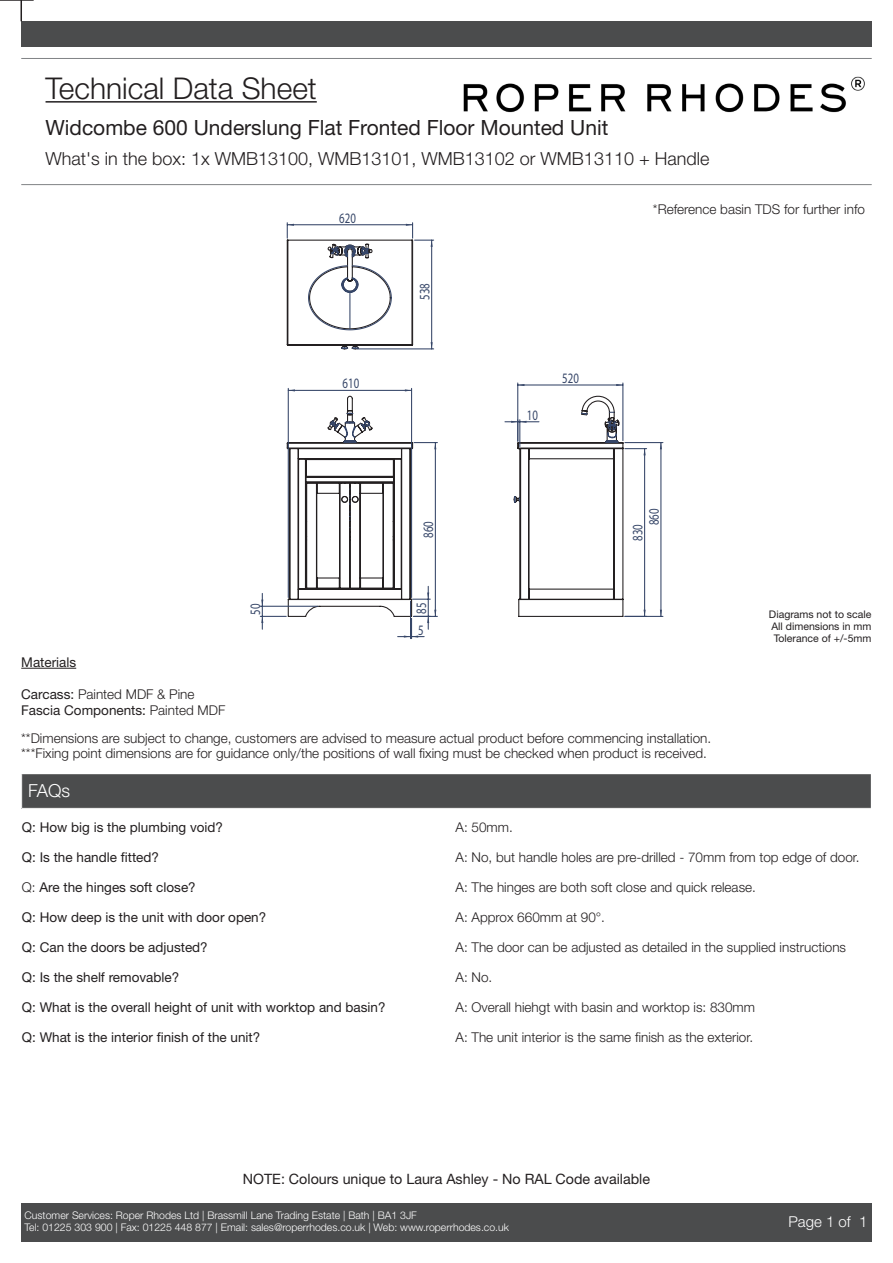
<style>
.page{position:relative;width:893px;height:1263px;background:#fff}
.page>*{position:absolute;margin:0;border:0;box-sizing:border-box;transform-origin:0 0}
.t1{font:300 30px "Helvetica Neue LT Std";color:#231f20}
.notes{font:21px "Helvetica Neue LT Std";color:#231f20}
.notes-2{font:300 18px "Helvetica Neue LT Std";color:#231f20}
.Headings_1{font:300 18px "Helvetica Neue LT Std";color:#fff}
.t2{font:300 15px "Helvetica Neue LT Std";color:#fff}
.t3{font:14.4px "Myriad Pro";color:#364668;scale:.75 1}
.notes-3{font:14.25px "Helvetica Neue LT Std";color:#231f20}
.Headings_1-2{font:300 13.5px "Helvetica Neue LT Std";color:#231f20}
.Headings_1-3{font:13.5px "Helvetica Neue LT Std";color:#231f20}
.notes-4{font:300 13.5px "Helvetica Neue LT Std";color:#231f20}
.t4{font:300 10.5px/12.6px "Helvetica Neue LT Std";color:#fff}
.notes-5{font:10.5px "Helvetica Neue LT Std";color:#231f20}
.s1{font-weight:400}
.s2{font-weight:300}
</style>
<div class="page">
<img style="left:463px;top:76px;width:402px;height:37px">
<div style="left:21px;top:1203px;width:851px;height:39px;background:#4b4c4d"></div>
<hr style="left:46px;top:101px;width:271px;height:2px;background:#231f20">
<hr style="left:21px;top:58px;width:851px;height:1px;background:#808285">
<hr style="left:21px;top:184px;width:851px;height:1px;background:#808285">
<div style="left:21px;top:21px;width:851px;height:26px;background:#4b4c4d"></div>
<hr style="left:0;top:0;width:34px;height:1px;background:#231f20">
<svg style="left:21px;top:1px;width:1px;height:20px"></svg>
<div style="left:22px;top:774px;width:849px;height:34px;background:#4b4c4d"></div>
<hr style="left:21px;top:668px;width:55px;height:1px;background:#231f20">
<hr style="left:288px;top:388px;width:1px;height:209px;background:#364668">
<hr style="left:411px;top:388px;width:1px;height:209px;background:#364668">
<svg style="left:260px;top:389px;width:177px;height:250px"></svg>
<hr style="left:517px;top:383px;width:1px;height:58px;background:#364668">
<hr style="left:622px;top:383px;width:1px;height:58px;background:#364668">
<hr style="left:518px;top:384px;width:105px;height:1px;background:#364668">
<hr style="left:625px;top:442px;width:38px;height:1px;background:#364668">
<hr style="left:625px;top:616px;width:38px;height:1px;background:#364668">
<hr style="left:660px;top:443px;width:1px;height:173px;background:#364668">
<svg style="left:505px;top:395px;width:142px;height:222px"></svg>
<svg style="left:286px;top:223px;width:148px;height:127px"></svg>
<hr style="left:357px;top:348px;width:77px;height:1px;background:#364668">
<hr style="left:431px;top:240px;width:1px;height:109px;background:#364668">
<h1 class="t1" style="left:46px;top:70px;width:273px">Technical Data Sheet</h1>
<p class="notes" style="left:45px;top:115px;width:564px">Widcombe 600 Underslung Flat Fronted Floor Mounted Unit</p>
<p class="notes-2" style="left:45px;top:148px;width:666px">What's in the box: 1x WMB13100, WMB13101, WMB13102 or WMB13110 + Handle</p>
<p class="Headings_1-3" style="left:21px;top:654px;width:56px">Materials</p>
<p class="Headings_1-2" style="left:21px;top:686px;width:175px"><span class="s1">Carcass:</span> Painted MDF &amp; Pine</p>
<p class="Headings_1-3" style="left:21px;top:703px;width:206px">Fascia Components: <span class="s2">Painted MDF</span></p>
<p class="t3" style="left:247px;top:615px;width:16px;rotate:-90deg">50</p>
<p class="t3" style="left:339px;top:209px;width:24px">620</p>
<p class="t3" style="left:343px;top:375px;width:24px">610</p>
<p class="t3" style="left:416px;top:300px;width:24px;rotate:-90deg">538</p>
<p class="t3" style="left:420px;top:538px;width:24px;rotate:-90deg">860</p>
<p class="t3" style="left:412px;top:614px;width:16px;rotate:-90deg">85</p>
<p class="t3" style="left:418px;top:621px;width:9px">5</p>
<p class="notes-4" style="left:653px;top:201px;width:214px">*Reference basin TDS for further info</p>
<p class="t3" style="left:527px;top:406px;width:16px">10</p>
<p class="t3" style="left:562px;top:369px;width:24px">520</p>
<p class="t3" style="left:645px;top:525px;width:24px;rotate:-90deg">860</p>
<p class="t3" style="left:629px;top:541px;width:24px;rotate:-90deg">830</p>
<p class="notes-5" style="left:769px;top:608px;width:104px">Diagrams not to scale</p>
<p class="notes-5" style="left:771px;top:620px;width:101px">All dimensions in mm</p>
<p class="notes-5" style="left:774px;top:632px;width:99px">Tolerance of +/-5mm</p>
<p class="notes-4" style="left:21px;top:730px;width:691px">**Dimensions are subject to change, customers are advised to measure actual product before commencing installation.</p>
<p class="notes-4" style="left:21px;top:745px;width:687px">***Fixing point dimensions are for guidance only/the positions of wall fixing must be checked when product is received.</p>
<p class="Headings_1" style="left:28px;top:780px;width:44px">FAQs</p>
<p class="Headings_1-3" style="left:22px;top:819px;width:203px">Q: How big is the plumbing void?</p>
<p class="Headings_1-3" style="left:22px;top:849px;width:139px">Q: Is the handle fitted?</p>
<p class="Headings_1-3" style="left:22px;top:879px;width:175px"><span class="s2">Q:</span> Are the hinges soft close?</p>
<p class="Headings_1-3" style="left:22px;top:909px;width:246px">Q: How deep is the unit with door open?</p>
<p class="Headings_1-3" style="left:22px;top:939px;width:187px">Q: Can the doors be adjusted?</p>
<p class="Headings_1-3" style="left:22px;top:969px;width:159px">Q: Is the shelf removable?</p>
<p class="Headings_1-3" style="left:22px;top:999px;width:365px">Q: What is the overall height of unit with worktop and basin?</p>
<p class="Headings_1-3" style="left:22px;top:1029px;width:240px">Q: What is the interior finish of the unit?</p>
<p class="Headings_1-2" style="left:455px;top:819px;width:59px">A: 50mm.</p>
<p class="Headings_1-2" style="left:455px;top:849px;width:406px">A: No, but handle holes are pre-drilled - 70mm from top edge of door.</p>
<p class="Headings_1-2" style="left:455px;top:879px;width:302px">A: The hinges are both soft close and quick release.</p>
<p class="Headings_1-2" style="left:455px;top:909px;width:151px">A: Approx 660mm at 90°.</p>
<p class="Headings_1-2" style="left:455px;top:939px;width:392px">A: The door can be adjusted as detailed in the supplied instructions</p>
<p class="Headings_1-2" style="left:455px;top:969px;width:38px">A: No.</p>
<p class="Headings_1-2" style="left:455px;top:999px;width:301px">A: Overall hiehgt with basin and worktop is: 830mm</p>
<p class="Headings_1-2" style="left:455px;top:1029px;width:299px">A: The unit interior is the same finish as the exterior.</p>
<p class="notes-3" style="left:243px;top:1170px;width:409px">NOTE: Colours unique to Laura Ashley - No RAL Code available</p>
<p class="t4" style="left:25px;top:1208px;width:486px">Customer Services: Roper Rhodes Ltd | Brassmill Lane Trading Estate | Bath | BA1 3JF<br>Tel: 01225 303 900 | Fax: 01225 448 877 | Email: sales@roperrhodes.co.uk | Web: www.roperrhodes.co.uk</p>
<p class="t2" style="left:788px;top:1212px;width:80px">Page 1 of 1</p>
</div>
